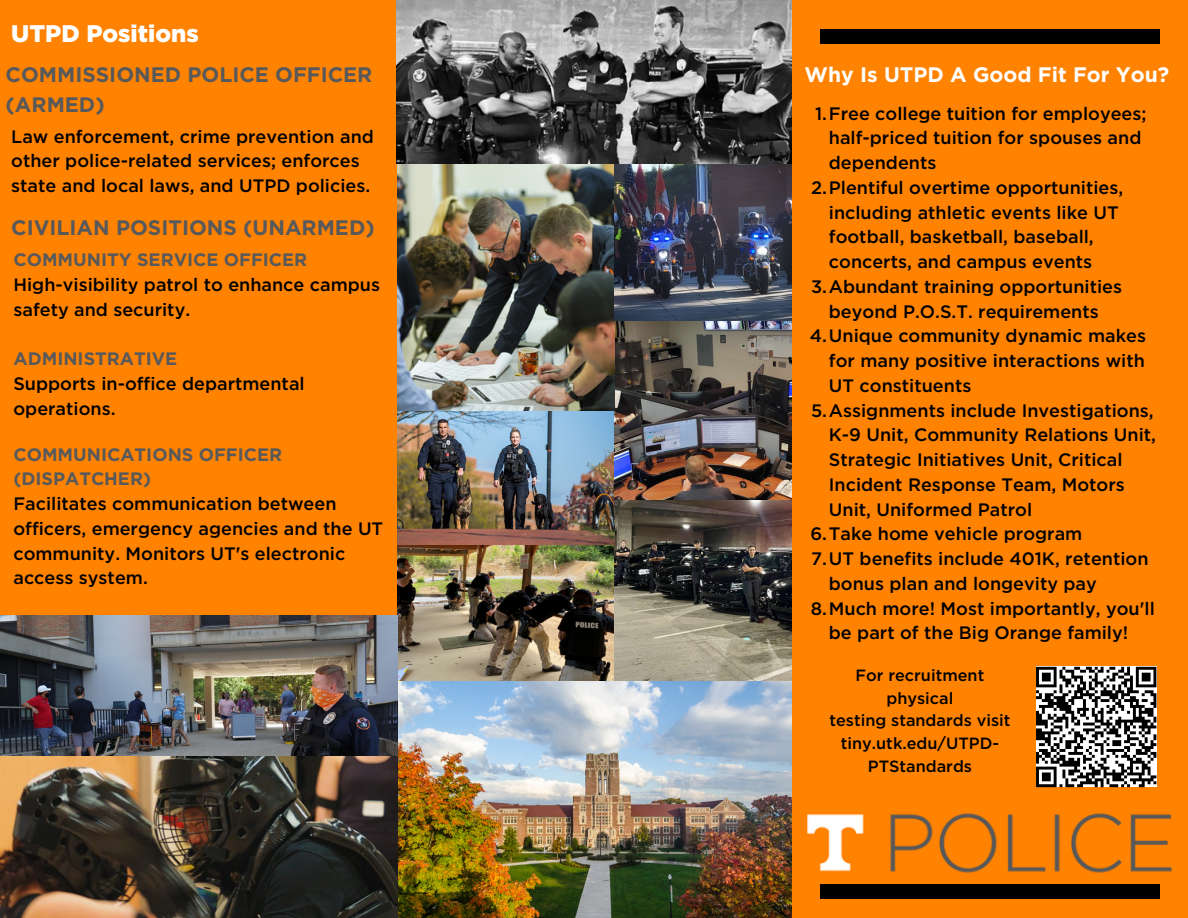
<style>
.page{position:relative;width:1188px;height:918px;background:#ff8200}
.page>*{position:absolute;margin:0;border:0;box-sizing:border-box;transform-origin:0 0}
.t1{font:900 24px "Gotham";color:#fff}
.t2{font:700 21px/29.2px "Gotham";color:#58595b}
.t3{font:700 21px "Gotham";color:#fff}
.t4{font:500 18px/24.8px "Gotham";color:#000}
.t5{font:700 18px/24.8px "Gotham";color:#58595b}
.t6{font:500 16.2px/22.6px "Gotham";color:#000;text-align:center}
</style>
<div class="page">
<div style="left:820px;top:29px;width:340px;height:15px;background:#000"></div>
<div style="left:820px;top:884px;width:340px;height:15px;background:#000"></div>
<img style="left:807px;top:813px;width:365px;height:60px">
<img style="left:396px;top:0;width:396px;height:918px">
<img style="left:0;top:615px;width:398px;height:186px">
<img style="left:0;top:756px;width:397px;height:162px">
<svg style="left:1036px;top:667px;width:120px;height:120px;background:#818181"></svg>
<p class="t1" style="left:11px;top:23px;width:189px">UTPD Positions</p>
<p class="t2" style="left:6px;top:61px;width:368px">COMMISSIONED POLICE OFFICER (ARMED)</p>
<p class="t4" style="left:11px;top:125px;width:364px">Law enforcement, crime prevention and other police-related services; enforces state and local laws, and UTPD policies.</p>
<p class="t2" style="left:11px;top:214px;width:365px">CIVILIAN POSITIONS (UNARMED)</p>
<p class="t5" style="left:13px;top:248px;width:295px">COMMUNITY SERVICE OFFICER</p>
<p class="t4" style="left:13px;top:273px;width:368px">High-visibility patrol to enhance campus safety and security.</p>
<p class="t5" style="left:13px;top:347px;width:165px">ADMINISTRATIVE</p>
<p class="t4" style="left:13px;top:372px;width:293px">Supports in-office departmental operations.</p>
<p class="t5" style="left:13px;top:443px;width:270px">COMMUNICATIONS OFFICER (DISPATCHER)</p>
<p class="t4" style="left:13px;top:492px;width:371px">Facilitates communication between officers, emergency agencies and the UT community. Monitors UT's electronic access system.</p>
<p class="t3" style="left:805px;top:66px;width:366px">Why Is UTPD A Good Fit For You?</p>
<p class="t4" style="left:829px;top:102px;width:319px;text-indent:-14px">1.Free college tuition for employees; half-priced tuition for spouses and dependents</p>
<p class="t4" style="left:829px;top:176px;width:296px;text-indent:-18px">2.Plentiful overtime opportunities, including athletic events like UT football, basketball, baseball, concerts, and campus events</p>
<p class="t4" style="left:811px;top:275px;width:313px;text-align:center">3.Abundant training opportunities beyond P.O.S.T. requirements</p>
<p class="t4" style="left:829px;top:325px;width:319px;text-align:justify;text-indent:-19px">4.Unique community dynamic makes for many positive interactions with UT constituents</p>
<p class="t4" style="left:829px;top:399px;width:329px;text-indent:-18px">5.Assignments include Investigations, K-9 Unit, Community Relations Unit, Strategic Initiatives Unit, Critical Incident Response Team, Motors Unit, Uniformed Patrol</p>
<p class="t4" style="left:810px;top:523px;width:273px">6.Take home vehicle program</p>
<p class="t4" style="left:829px;top:547px;width:321px;text-indent:-18px">7.UT benefits include 401K, retention bonus plan and longevity pay</p>
<h3 class="t4" style="left:811px;top:597px;width:346px;text-align:center">8.Much more! Most importantly, you'll be part of the Big Orange family!</h3>
<p class="t6" style="left:856px;top:665px;width:130px">For recruitment physical</p>
<p class="t6" style="left:829px;top:710px;width:183px">testing standards visit</p>
<p class="t6" style="left:841px;top:733px;width:160px">tiny.utk.edu/UTPD-<br>PTStandards</p>
</div>
